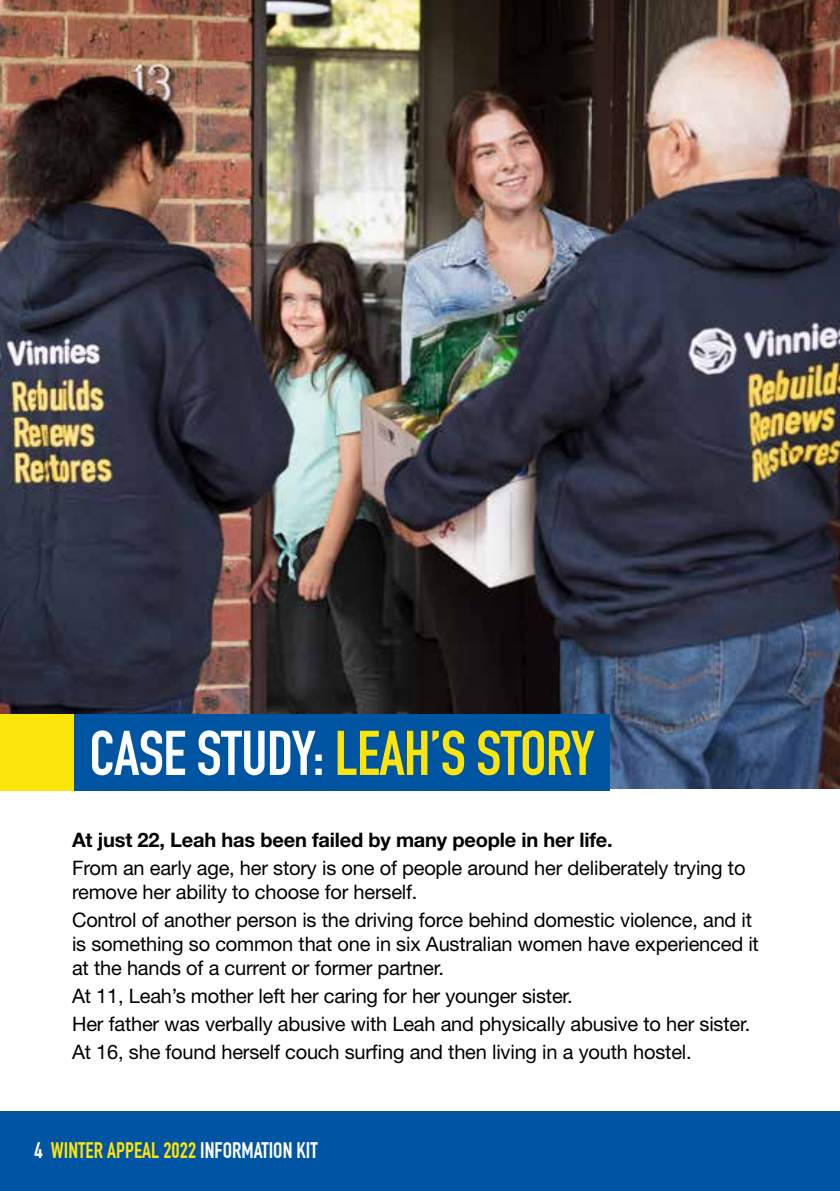
<style>
.page{position:relative;width:840px;height:1191px;background:#fff}
.page>*{position:absolute;margin:0;border:0;box-sizing:border-box;transform-origin:0 0}
.t1{font:700 62px "DIN Condensed";letter-spacing:-.01em;color:#fce50c}
.t2{font:700 22px "DIN Condensed";color:#fce50c}
.t3{font:20px/24px "Helvetica Neue LT Std";letter-spacing:-.01em;color:#000}
.t4{font:700 20px "Helvetica Neue LT Std";letter-spacing:-.01em;color:#000}
.s1{color:#fff}
</style>
<div class="page">
<hr style="left:839px;top:1111px;width:1px;height:80px;background:#0054a4">
<div style="left:0;top:1111px;width:839px;height:80px;background:#0054a4"></div>
<img style="left:0;top:0;width:839px;height:788px">
<div style="left:73px;top:713px;width:536px;height:77px;background:#0055a3"></div>
<div style="left:0;top:713px;width:73px;height:77px;background:#fce50c"></div>
<h1 class="t1" style="left:89px;top:717px;width:506px"><span class="s1">CASE STUDY:</span> LEAH’S STORY</h1>
<p class="t4" style="left:72px;top:828px;width:541px">At just 22, Leah has been failed by many people in her life.</p>
<p class="t3" style="left:72px;top:856px;width:674px">From an early age, her story is one of people around her deliberately trying to remove her ability to choose for herself.</p>
<p class="t3" style="left:72px;top:908px;width:688px">Control of another person is the driving force behind domestic violence, and it is something so common that one in six Australian women have experienced it at the hands of a current or former partner.</p>
<p class="t3" style="left:72px;top:982px;width:679px;line-height:28px">At 11, Leah’s mother left her caring for her younger sister.<br>Her father was verbally abusive with Leah and physically abusive to her sister.<br>At 16, she found herself couch surfing and then living in a youth hostel.</p>
<p class="t2" style="left:34px;top:1137px;width:284px"><span class="s1">4</span> WINTER APPEAL 2022 <span class="s1">INFORMATION KIT</span></p>
</div>
